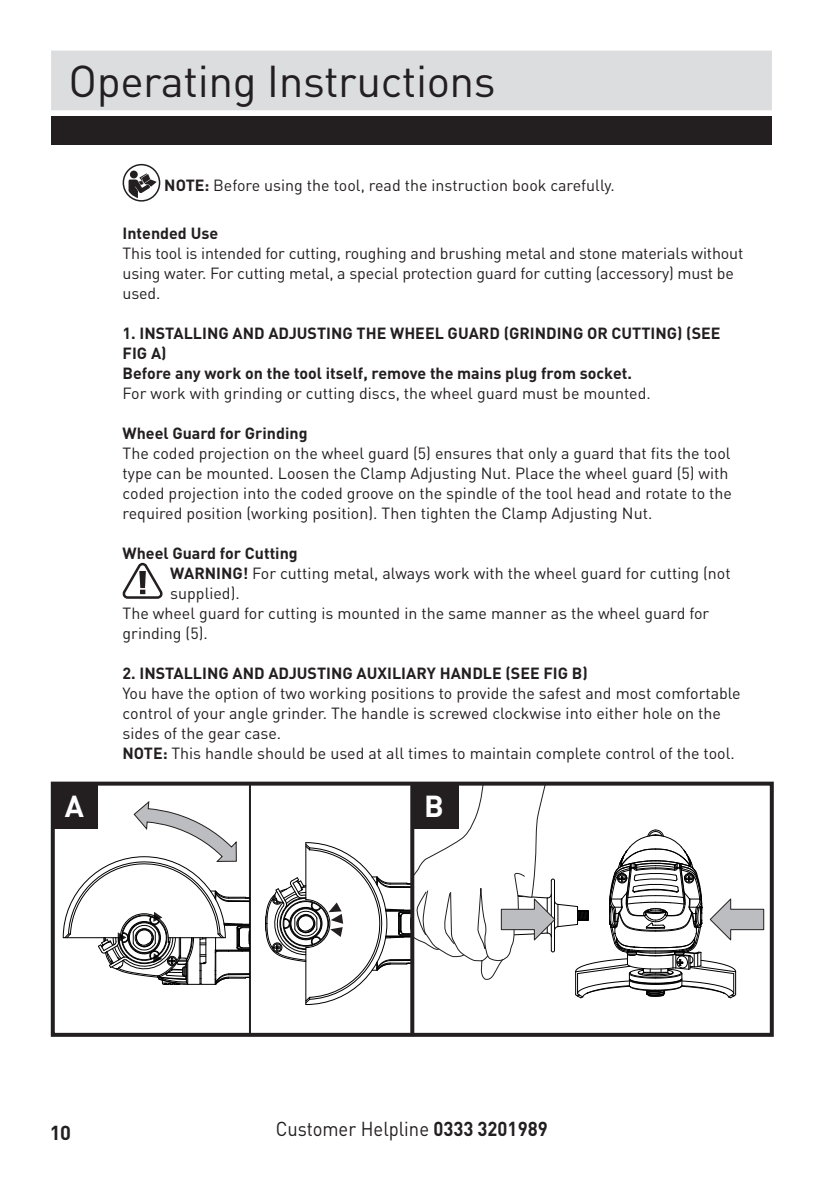
<style>
.page{position:relative;width:823px;height:1191px;background:#fff}
.page>*{position:absolute;margin:0;border:0;box-sizing:border-box;transform-origin:0 0}
.t1{font:44px "DIN";letter-spacing:-.01em;color:#231f20}
.t2{font:700 30px "DIN";color:#fff}
.t3{font:20px "DIN";color:#231f20;scale:.92 1}
.t4{font:700 20px "DIN";color:#231f20}
.t5{font:16px/20px "DIN";color:#231f20}
.t6{font:700 16px/20px "DIN";color:#231f20}
.s1{font-weight:700}
</style>
<div class="page">
<div style="left:51px;top:51px;width:720px;height:59px;background:#dcdddf"></div>
<div style="left:51px;top:116px;width:720px;height:28px;background:#231f20"></div>
<div style="left:122px;top:164px;width:38px;height:38px;border:2px solid #231f20;border-radius:50%"></div>
<div style="left:130px;top:171px;width:8px;height:7px;background:#231f20;border-radius:50%"></div>
<svg style="left:128px;top:173px;width:29px;height:25px"></svg>
<svg style="left:122px;top:563px;width:40px;height:36px"></svg>
<hr style="left:249px;top:785px;width:2px;height:249px;background:#231f20">
<svg style="left:62px;top:801px;width:188px;height:184px"></svg>
<svg style="left:265px;top:786px;width:499px;height:219px"></svg>
<div style="left:51px;top:781px;width:722px;height:255px;border:4px solid #231f20"></div>
<svg style="left:410px;top:783px;width:4px;height:253px"></svg>
<div style="left:52px;top:783px;width:45px;height:46px;background:#231f20"></div>
<div style="left:413px;top:783px;width:45px;height:46px;background:#231f20"></div>
<h1 class="t1" style="left:69px;top:53px;width:428px">Operating Instructions</h1>
<p class="t5" style="left:164px;top:175px;width:451px"><span class="s1">NOTE:</span> Before using the tool, read the instruction book carefully.</p>
<p class="t6" style="left:122px;top:222px;width:97px">Intended Use</p>
<p class="t5" style="left:122px;top:243px;width:622px">This tool is intended for cutting, roughing and brushing metal and stone materials without using water. For cutting metal, a special protection guard for cutting (accessory) must be used.</p>
<p class="t6" style="left:122px;top:322px;width:599px">1. INSTALLING AND ADJUSTING THE WHEEL GUARD (GRINDING OR CUTTING) (SEE<br>FIG A)<br>Before any work on the tool itself, remove the mains plug from socket.</p>
<p class="t5" style="left:122px;top:383px;width:529px">For work with grinding or cutting discs, the wheel guard must be mounted.</p>
<p class="t6" style="left:122px;top:422px;width:186px">Wheel Guard for Grinding</p>
<p class="t5" style="left:122px;top:443px;width:610px">The coded projection on the wheel guard (5) ensures that only a guard that fits the tool type can be mounted. Loosen the Clamp Adjusting Nut. Place the wheel guard (5) with coded projection into the coded groove on the spindle of the tool head and rotate to the required position (working position). Then tighten the Clamp Adjusting Nut.</p>
<p class="t6" style="left:122px;top:542px;width:176px">Wheel Guard for Cutting</p>
<p class="t5" style="left:170px;top:563px;width:561px"><span class="s1">WARNING!</span> For cutting metal, always work with the wheel guard for cutting (not</p>
<p class="t5" style="left:170px;top:583px;width:71px">supplied).</p>
<p class="t5" style="left:122px;top:603px;width:588px">The wheel guard for cutting is mounted in the same manner as the wheel guard for</p>
<p class="t5" style="left:122px;top:623px;width:87px">grinding (5).</p>
<p class="t6" style="left:122px;top:662px;width:466px">2. INSTALLING AND ADJUSTING AUXILIARY HANDLE (SEE FIG B)</p>
<p class="t5" style="left:122px;top:683px;width:619px">You have the option of two working positions to provide the safest and most comfortable control of your angle grinder. The handle is screwed clockwise into either hole on the sides of the gear case.<br><span class="s1">NOTE:</span> This handle should be used at all times to maintain complete control of the tool.</p>
<h2 class="t2" style="left:65px;top:786px;width:21px">A</h2>
<h2 class="t2" style="left:424px;top:786px;width:21px">B</h2>
<p class="t4" style="left:50px;top:1119px;width:22px">10</p>
<p class="t3" style="left:275px;top:1116px;width:297px">Customer Helpline <span class="s1">0333 3201989</span></p>
</div>
